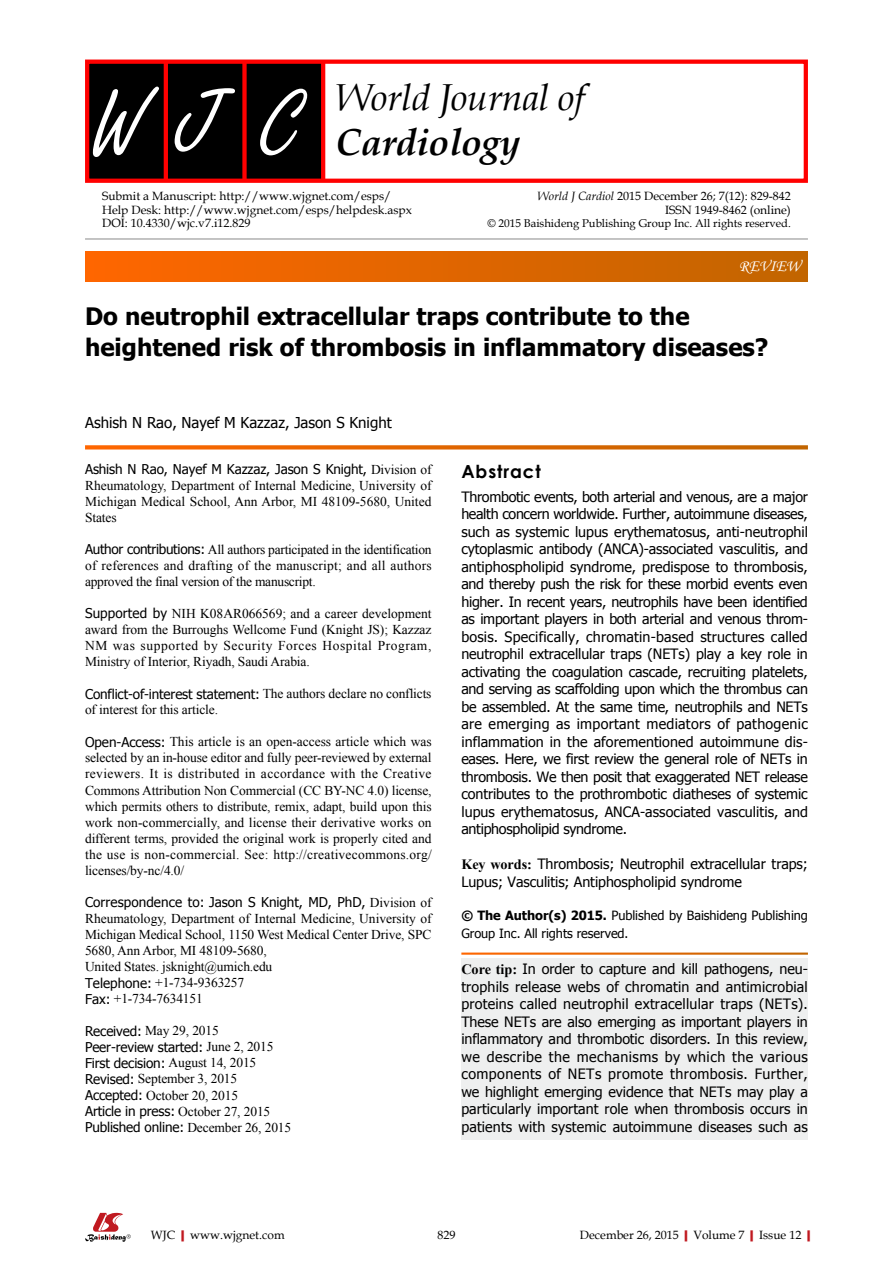
<style>
.page{position:relative;width:893px;height:1263px;background:#fff}
.page>*{position:absolute;margin:0;border:0;box-sizing:border-box;transform-origin:0 0}
.t1{font:97.5px "Freestyle Script";color:#fff}
.t2{font:italic 37.5px "Book Antiqua";letter-spacing:-.01em;color:#000}
.t3{font:italic 700 37.5px "Book Antiqua";letter-spacing:-.01em;color:#000}
.t4{font:700 24px/31.5px "Tahoma";color:#000}
.t5{font:700 18px "Century Gothic";letter-spacing:.05em;color:#000}
.t6{font:16.5px "Monotype Corsiva";color:#fff}
.t7{font:15px "Tahoma";color:#000}
.t8{font:14.25px/17.5px "Tahoma";letter-spacing:-.005em;color:#000;text-align:justify}
.t9{font:13.5px/16px "Times New Roman";letter-spacing:-.01em;color:#000;text-align:justify}
.t10{font:12.75px/17.5px "Tahoma";letter-spacing:-.005em;color:#000}
.t11{font:12px/13.5px "Book Antiqua";color:#000}
.t12{font:11.25px "Book Antiqua";color:#000}
.s1{font-style:italic}
.s2{font-family:"Tahoma"}
.s3{font-family:"Times New Roman";font-weight:700}
.s4{font-weight:700}
.s5{font-weight:700;color:#c01920}
</style>
<div class="page">
<div style="left:461px;top:958px;width:347px;height:182px;background:#eeefef"></div>
<div style="left:85px;top:252px;width:723px;height:29px;background:linear-gradient(to right,#f60,#c16500)"></div>
<hr style="left:85px;top:239px;width:723px;height:1px;background:#898989">
<svg style="left:85px;top:445px;width:723px;height:4px;background:#e26f11"></svg>
<svg style="left:85px;top:1213px;width:46px;height:29px"></svg>
<div style="left:87px;top:61px;width:236px;height:121px;background:#000"></div>
<hr style="left:164px;top:61px;width:4px;height:121px;background:#f00">
<div style="left:242px;top:61px;width:5px;height:121px;background:#f00"></div>
<hr style="left:321px;top:61px;width:4px;height:121px;background:#f00">
<div style="left:85px;top:60px;width:723px;height:123px;border:4px solid #f00"></div>
<p class="t1" style="left:91px;top:71px;width:212px">WJC</p>
<p class="t2" style="left:336px;top:71px;width:250px">World Journal of</p>
<p class="t3" style="left:336px;top:116px;width:186px">Cardiology</p>
<p class="t11" style="left:102px;top:189px;width:311px">Submit a Manuscript: http://www.wjgnet.com/esps/<br>Help Desk: http://www.wjgnet.com/esps/helpdesk.aspx<br>DOI: 10.4330/wjc.v7.i12.829</p>
<p class="t11" style="left:537px;top:189px;width:255px;text-align:right"><span class="s1">World J Cardiol</span> 2015 December 26; 7(12): 829-842<br>ISSN 1949-8462 (online)</p>
<p class="t12" style="left:487px;top:215px;width:305px">© 2015 Baishideng Publishing Group Inc. All rights reserved.</p>
<p class="t6" style="left:739px;top:256px;width:63px">REVIEW</p>
<p class="t4" style="left:85px;top:299px;width:685px">Do neutrophil extracellular traps contribute to the heightened risk of thrombosis in inflammatory diseases?</p>
<p class="t7" style="left:85px;top:413px;width:308px">Ashish N Rao, Nayef M Kazzaz, Jason S Knight</p>
<p class="t9" style="left:85px;top:461px;width:348px"><span class="s2">Ashish N Rao, Nayef M Kazzaz, Jason S Knight,</span> Division of Rheumatology, Department of Internal Medicine, University of Michigan Medical School, Ann Arbor, MI 48109-5680, United States</p>
<p class="t9" style="left:85px;top:541px;width:348px"><span class="s2">Author contributions:</span> All authors participated in the identification of references and drafting of the manuscript; and all authors approved the final version of the manuscript.</p>
<p class="t9" style="left:85px;top:605px;width:348px"><span class="s2">Supported by</span> NIH K08AR066569; and a career development award from the Burroughs Wellcome Fund (Knight JS); Kazzaz NM was supported by Security Forces Hospital Program, Ministry of Interior, Riyadh, Saudi Arabia.</p>
<p class="t9" style="left:85px;top:686px;width:348px;line-height:15.6px"><span class="s2">Conflict-of-interest statement:</span> The authors declare no conflicts of interest for this article.</p>
<p class="t9" style="left:85px;top:734px;width:348px"><span class="s2">Open-Access:</span> This article is an open-access article which was selected by an in-house editor and fully peer-reviewed by external reviewers. It is distributed in accordance with the Creative Commons Attribution Non Commercial (CC BY-NC 4.0) license, which permits others to distribute, remix, adapt, build upon this work non-commercially, and license their derivative works on different terms, provided the original work is properly cited and the use is non-commercial. See: http://creativecommons.org/ licenses/by-nc/4.0/</p>
<p class="t9" style="left:85px;top:894px;width:348px;text-align:left"><span class="s2">Correspondence to: Jason S Knight, MD, PhD,</span> Division of Rheumatology, Department of Internal Medicine, University of Michigan Medical School, 1150 West Medical Center Drive, SPC 5680, Ann Arbor, MI 48109-5680,<br>United States. jsknight@umich.edu<br><span class="s2">Telephone:</span> +1-734-9363257<br><span class="s2">Fax:</span> +1-734-7634151</p>
<p class="t9" style="left:85px;top:1022px;width:208px;text-align:left"><span class="s2">Received:</span> May 29, 2015<br><span class="s2">Peer-review started:</span> June 2, 2015<br><span class="s2">First decision:</span> August 14, 2015<br><span class="s2">Revised:</span> September 3, 2015<br><span class="s2">Accepted:</span> October 20, 2015<br><span class="s2">Article in press:</span> October 27, 2015<br><span class="s2">Published online:</span> December 26, 2015</p>
<p class="t5" style="left:461px;top:457px;width:81px">Abstract</p>
<p class="t8" style="left:461px;top:487px;width:348px">Thrombotic events, both arterial and venous, are a major health concern worldwide. Further, autoimmune diseases, such as systemic lupus erythematosus, anti-neutrophil cytoplasmic antibody (ANCA)-associated vasculitis, and antiphospholipid syndrome, predispose to thrombosis, and thereby push the risk for these morbid events even higher. In recent years, neutrophils have been identified as important players in both arterial and venous throm&shy;bosis. Specifically, chromatin-based structures called neutrophil extracellular traps (NETs) play a key role in activating the coagulation cascade, recruiting platelets, and serving as scaffolding upon which the thrombus can be assembled. At the same time, neutrophils and NETs are emerging as important mediators of pathogenic inflammation in the aforementioned autoimmune dis&shy;eases. Here, we first review the general role of NETs in thrombosis. We then posit that exaggerated NET release contributes to the prothrombotic diatheses of systemic lupus ery-thematosus, ANCA-associated vasculitis, and antipho-spholipid syndrome.</p>
<p class="t8" style="left:461px;top:855px;width:348px"><span class="s3">Key words:</span> Thrombosis; Neutrophil extracellular traps;<br>Lupus; Vasculitis; Antiphospholipid syndrome</p>
<p class="t10" style="left:461px;top:906px;width:348px"><span class="s4">© The Author(s) 2015.</span> Published by Baishideng Publishing<br>Group Inc. All rights reserved.</p>
<p class="t8" style="left:461px;top:960px;width:348px"><span class="s3">Core tip:</span> In order to capture and kill pathogens, neu&shy;trophils release webs of chromatin and antimicrobial proteins called neutrophil extracellular traps (NETs).<br>These NETs are also emerging as important players in inflammatory and thrombotic disorders. In this review, we describe the mechanisms by which the various components of NETs promote thrombosis. Further, we highlight emerging evidence that NETs may play a particularly important role when thrombosis occurs in patients with systemic autoimmune diseases such as</p>
<p class="t11" style="left:151px;top:1227px;width:135px">WJC<span class="s5">|</span>www.wjgnet.com</p>
<p class="t11" style="left:437px;top:1227px;width:19px">829</p>
<p class="t11" style="left:580px;top:1227px;width:237px">December 26, 2015<span class="s5">|</span>Volume 7<span class="s5">|</span>Issue 12<span class="s5">|</span></p>
</div>
